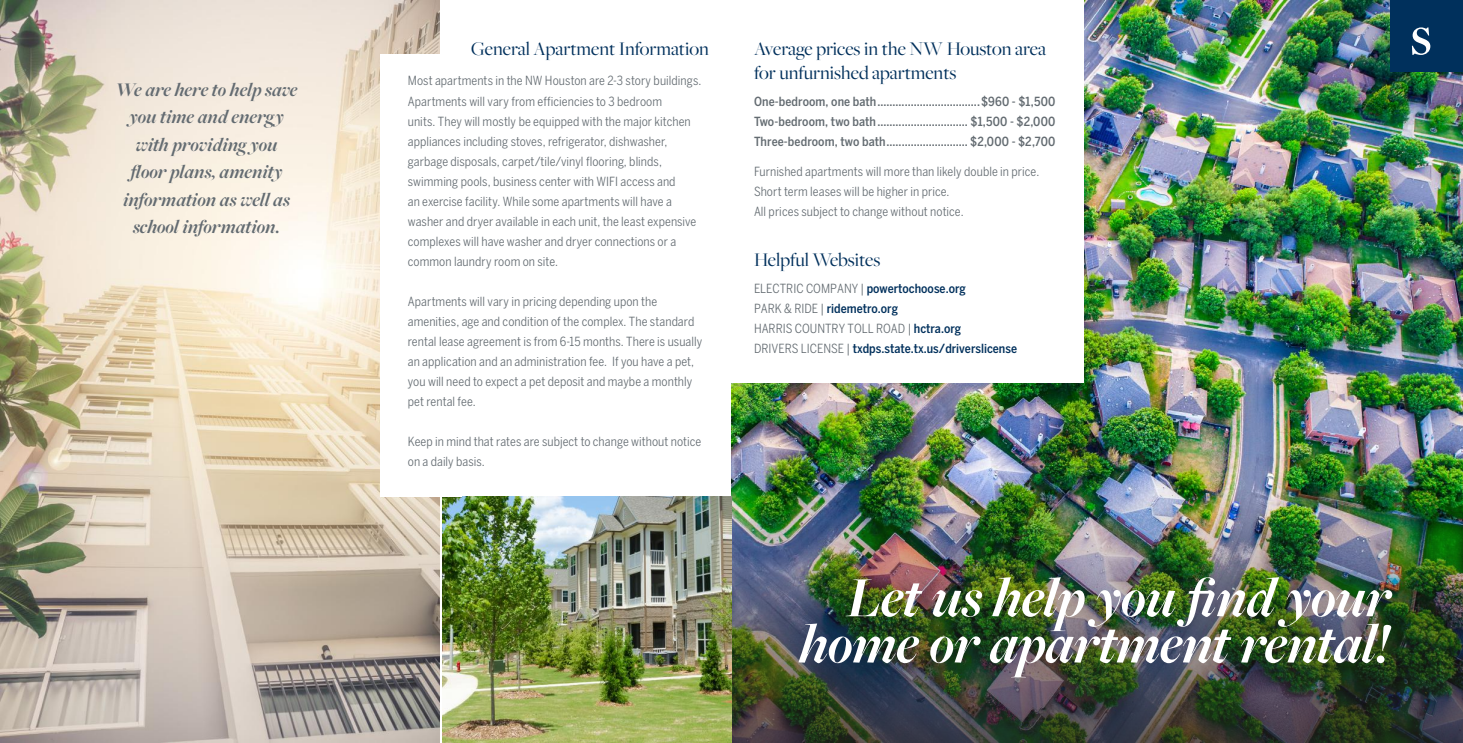
<style>
.page{position:relative;width:1463px;height:743px;background:#fff}
.page>*{position:absolute;margin:0;border:0;box-sizing:border-box;transform-origin:0 0}
.t1{font:italic 700 58.75px/46.2px "Freight Big Pro";letter-spacing:-.005em;color:#fff;text-align:right}
.t2{font:italic 700 20px/27.5px "Freight Big Pro";color:#636b71;text-align:center}
.t3{font:20px/24px "Freight Big Pro";color:#00305c}
.t4{font:condensed 12.5px/20px "Benton Sans";letter-spacing:.005em;color:#636b71}
.t5{font:500 condensed 12.5px/20px "Benton Sans";letter-spacing:.01em;color:#636b71;text-align:justify}
.t6{font:500 condensed 12.5px/20px "Benton Sans";color:#00305c}
.s1{font-weight:400;color:#636b71}
</style>
<div class="page">
<img style="left:731px;top:0;width:731px;height:466px">
<img style="left:731px;top:466px;width:731px;height:276px">
<div style="left:730px;top:0;width:353px;height:382px;background:#fff"></div>
<img style="left:0;top:0;width:440px;height:742px">
<div style="left:1390px;top:0;width:72px;height:71px;background:#00305c"></div>
<img style="left:442px;top:496px;width:289px;height:246px">
<svg style="left:1411px;top:27px;width:19px;height:28px"></svg>
<div style="left:380px;top:55px;width:81px;height:441px;background:#fff"></div>
<h2 class="t3" style="left:471px;top:36px;width:239px">General Apartment Information</h2>
<h2 class="t2" style="left:116px;top:75px;width:183px">We are here to help save you time and energy with providing you floor plans, amenity information as well as school information.</h2>
<p class="t4" style="left:408px;top:71px;width:295px">Most apartments in the NW Houston are 2-3 story buildings.<br>Apartments will vary from efficiencies to 3 bedroom<br>units. They will mostly be equipped with the major kitchen appliances including stoves, refrigerator, dishwasher, garbage disposals, carpet/tile/vinyl flooring, blinds, swimming pools, business center with WIFI access and<br>an exercise facility. While some apartments will have a washer and dryer available in each unit, the least expensive complexes will have washer and dryer connections or a common laundry room on site.</p>
<p class="t4" style="left:408px;top:291px;width:296px">Apartments will vary in pricing depending upon the amenities, age and condition of the complex. The standard rental lease agreement is from 6-15 months. There is usually an application and an administration fee. If you have a pet, you will need to expect a pet deposit and maybe a monthly pet rental fee.</p>
<p class="t4" style="left:408px;top:431px;width:295px">Keep in mind that rates are subject to change without notice on a daily basis.</p>
<h2 class="t3" style="left:754px;top:36px;width:293px">Average prices in the NW Houston area for unfurnished apartments</h2>
<p class="t5" style="left:754px;top:92px;width:303px">One-bedroom, one bath..................................$960 - $1,500<br>Two-bedroom, two bath.............................. $1,500 - $2,000<br>Three-bedroom, two bath........................... $2,000 - $2,700</p>
<p class="t4" style="left:754px;top:162px;width:287px">Furnished apartments will more than likely double in price.<br>Short term leases will be higher in price.<br>All prices subject to change without notice.</p>
<h2 class="t3" style="left:754px;top:247px;width:128px">Helpful Websites</h2>
<p class="t6" style="left:754px;top:279px;width:264px"><span class="s1">ELECTRIC COMPANY |</span> powertochoose.org<br><span class="s1">PARK &amp; RIDE |</span> ridemetro.org<br><span class="s1">HARRIS COUNTRY TOLL ROAD |</span> hctra.org<br><span class="s1">DRIVERS LICENSE |</span> txdps.state.tx.us/driverslicense</p>
<h1 class="t1" style="left:799px;top:573px;width:592px">Let us help you find your home or apartment rental!</h1>
</div>
